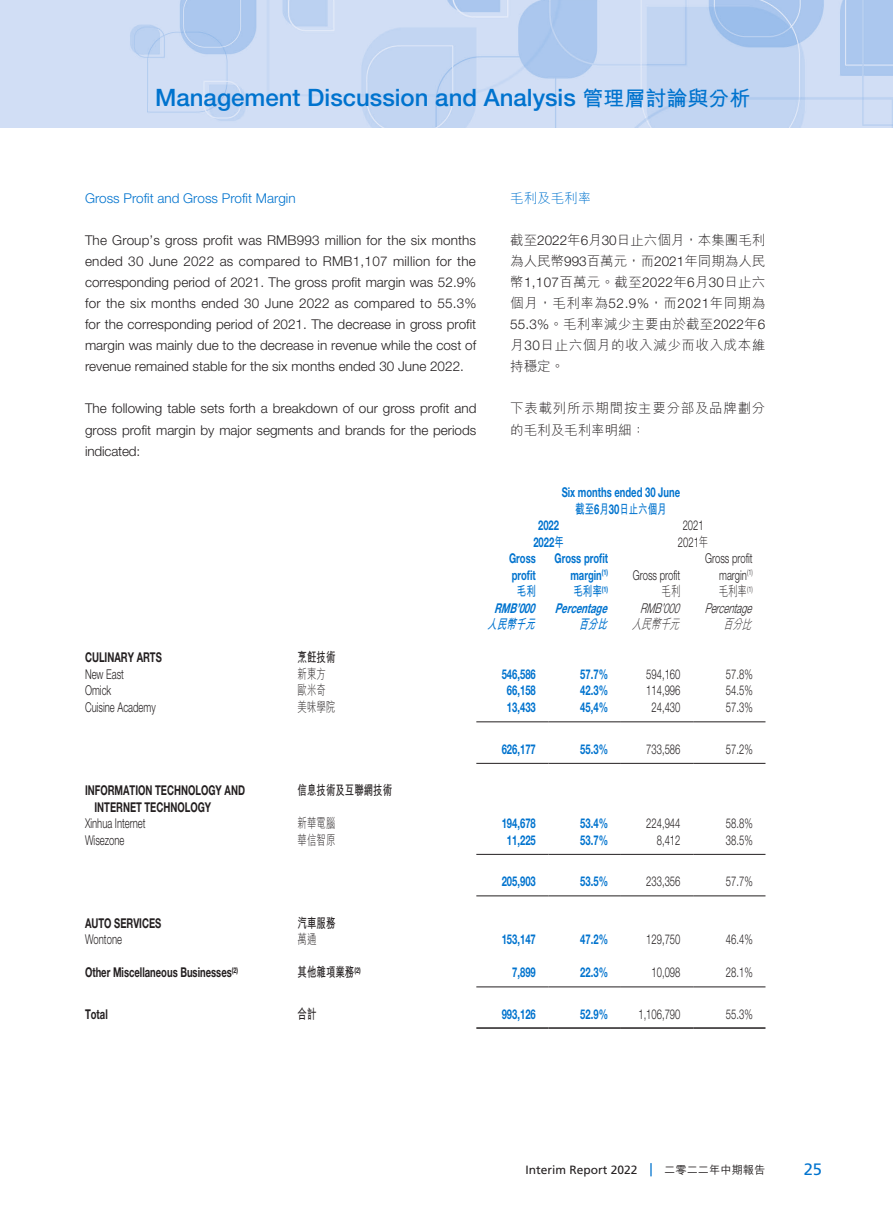
<style>
.page{position:relative;width:893px;height:1212px;background:#fff}
.page>*{position:absolute;margin:0;border:0;box-sizing:border-box;transform-origin:0 0}
.t1{font:500 24px "Helvetica Neue LT Std";color:#0073ce}
.t2{font:16.5px "Frutiger LT Std";color:#0073ce}
.t3{font:300 13.5px/21px "Helvetica Neue LT Std";color:#231f20;text-align:justify}
.t4{font:300 13.5px/16.5px "Helvetica Neue LT Std";color:#231f20;text-align:right;scale:.7 1}
.t5{font:700 13.5px/16.5px "Helvetica Neue LT Std";color:#0073ce;scale:.7 1}
.t6{font:300 13.5px/21px "M Hei HK";letter-spacing:.02em;color:#231f20;text-align:justify}
.t7{font:700 13.5px/16.5px "Helvetica Neue LT Std";color:#231f20;scale:.7 1}
.t8{font:300 13.5px "Helvetica Neue LT Std";color:#0073ce}
.t9{font:700 13.5px "M Hei HK";color:#231f20;scale:.7 1}
.t10{font:300 13.5px "M Hei HK";letter-spacing:.02em;color:#231f20;scale:.7 1}
.t11{font:300 13.5px/21px "M Hei HK";letter-spacing:.055em;color:#231f20}
.t12{font:700 13.5px "M Hei HK";color:#0073ce;scale:.7 1}
.t13{font:italic 700 13.5px "Helvetica Neue LT Std";color:#0073ce;scale:.7 1}
.t14{font:italic 300 13.5px "Helvetica Neue LT Std";color:#231f20;scale:.7 1}
.t15{font:italic 700 13.5px "M Hei HK";color:#0073ce;scale:.7 1}
.t16{font:italic 300 13.5px "M Hei HK";color:#231f20;scale:.7 1}
.t17{font:300 13.5px "M Hei HK";color:#0073ce}
.t18{font:12px "Frutiger LT Std";color:#231f20}
.s1{font-family:"M Hei HK";font-weight:700;font-size:21px}
.s2{font-family:"Helvetica Neue LT Std"}
.s3{font-family:"M Hei HK"}
.s4{font-family:"M Hei HK";font-weight:500;font-size:11.25px}
</style>
<div class="page">
<img style="left:0;top:0;width:893px;height:128px">
<svg style="left:650px;top:1163px;width:2px;height:13px"></svg>
<hr style="left:476px;top:721px;width:73px;height:1px;background:#231f20">
<hr style="left:549px;top:721px;width:72px;height:1px;background:#231f20">
<hr style="left:621px;top:721px;width:72px;height:1px;background:#231f20">
<hr style="left:693px;top:721px;width:72px;height:1px;background:#231f20">
<hr style="left:476px;top:763px;width:73px;height:1px;background:#231f20">
<hr style="left:549px;top:763px;width:72px;height:1px;background:#231f20">
<hr style="left:621px;top:763px;width:72px;height:1px;background:#231f20">
<hr style="left:693px;top:763px;width:72px;height:1px;background:#231f20">
<hr style="left:476px;top:854px;width:73px;height:1px;background:#231f20">
<hr style="left:549px;top:854px;width:72px;height:1px;background:#231f20">
<hr style="left:621px;top:854px;width:72px;height:1px;background:#231f20">
<hr style="left:693px;top:854px;width:72px;height:1px;background:#231f20">
<hr style="left:476px;top:895px;width:73px;height:1px;background:#231f20">
<hr style="left:549px;top:895px;width:72px;height:1px;background:#231f20">
<hr style="left:621px;top:895px;width:72px;height:1px;background:#231f20">
<hr style="left:693px;top:895px;width:72px;height:1px;background:#231f20">
<hr style="left:476px;top:986px;width:73px;height:1px;background:#231f20">
<hr style="left:549px;top:986px;width:72px;height:1px;background:#231f20">
<hr style="left:621px;top:986px;width:72px;height:1px;background:#231f20">
<hr style="left:693px;top:986px;width:72px;height:1px;background:#231f20">
<hr style="left:476px;top:1027px;width:73px;height:2px;background:#231f20">
<hr style="left:549px;top:1027px;width:72px;height:2px;background:#231f20">
<hr style="left:621px;top:1027px;width:72px;height:2px;background:#231f20">
<hr style="left:693px;top:1027px;width:72px;height:2px;background:#231f20">
<h1 class="t1" style="left:155px;top:84px;width:597px">Management Discussion and Analysis <span class="s1">管理層討論與分析</span></h1>
<p class="t8" style="left:85px;top:190px;width:212px">Gross Profit and Gross Profit Margin</p>
<p class="t3" style="left:85px;top:230px;width:393px">The Group’s gross profit was RMB993 million for the six months ended 30 June 2022 as compared to RMB1,107 million for the corresponding period of 2021. The gross profit margin was 52.9% for the six months ended 30 June 2022 as compared to 55.3% for the corresponding period of 2021. The decrease in gross profit margin was mainly due to the decrease in revenue while the cost of revenue remained stable for the six months ended 30 June 2022.</p>
<p class="t3" style="left:85px;top:398px;width:393px">The following table sets forth a breakdown of our gross profit and gross profit margin by major segments and brands for the periods indicated:</p>
<p class="t17" style="left:510px;top:189px;width:82px">毛利及毛利率</p>
<p class="t6" style="left:510px;top:229px;width:257px">截至<span class="s2">2022</span>年<span class="s2">6</span>月<span class="s2">30</span>日止六個月，本集團毛利為人民幣<span class="s2">993</span>百萬元，而<span class="s2">2021</span>年同期為人民幣<span class="s2">1,107</span>百萬元。截至<span class="s2">2022</span>年<span class="s2">6</span>月<span class="s2">30</span>日止六個月，毛利率為<span class="s2">52.9%</span>，而<span class="s2">2021</span>年同期為<span class="s2">55.3%</span>。毛利率減少主要由於截至<span class="s2">2022</span>年<span class="s2">6</span>月<span class="s2">30</span>日止六個月的收入減少而收入成本維持穩定。</p>
<p class="t11" style="left:510px;top:397px;width:257px">下表載列所示期間按主要分部及品牌劃分的毛利及毛利率明細：</p>
<p class="t5" style="left:562px;top:484px;width:171px">Six months ended 30 June</p>
<p class="t12" style="left:575px;top:499px;width:132px">截至<span class="s2">6</span>月<span class="s2">30</span>日止六個月</p>
<p class="t5" style="left:538px;top:517px;width:32px">2022</p>
<p class="t4" style="left:683px;top:517px;width:32px">2021</p>
<p class="t5" style="left:533px;top:534px;width:45px">2022<span class="s3">年</span></p>
<p class="t4" style="left:678px;top:534px;width:45px">2021<span class="s3">年</span></p>
<p class="t5" style="left:509px;top:550px;width:40px">Gross profit</p>
<p class="t5" style="left:555px;top:550px;width:78px;text-align:right">Gross profit margin<sup>(1)</sup></p>
<p class="t4" style="left:705px;top:550px;width:69px">Gross profit margin<sup>(1)</sup></p>
<p class="t4" style="left:633px;top:567px;width:69px">Gross profit</p>
<p class="t12" style="left:517px;top:582px;width:28px">毛利</p>
<p class="t12" style="left:573px;top:582px;width:51px">毛利率<sup>(1)</sup></p>
<p class="t10" style="left:661px;top:582px;width:28px">毛利</p>
<p class="t10" style="left:719px;top:582px;width:50px">毛利率<sup>(1)</sup></p>
<p class="t13" style="left:494px;top:600px;width:169px">RMB’000 Percentage</p>
<p class="t14" style="left:640px;top:600px;width:63px">RMB’000</p>
<p class="t14" style="left:705px;top:600px;width:74px">Percentage</p>
<p class="t15" style="left:487px;top:615px;width:76px">人民幣千元</p>
<p class="t15" style="left:578px;top:615px;width:49px">百分比</p>
<p class="t16" style="left:632px;top:615px;width:76px">人民幣千元</p>
<p class="t16" style="left:723px;top:615px;width:49px">百分比</p>
<p class="t7" style="left:85px;top:649px;width:111px">CULINARY ARTS</p>
<p class="t9" style="left:298px;top:648px;width:55px">烹飪技術</p>
<p class="t4" style="left:85px;top:666px;width:57px">New East</p>
<p class="t10" style="left:298px;top:664px;width:42px">新東方</p>
<p class="t5" style="left:502px;top:666px;width:50px">546,586</p>
<p class="t5" style="left:580px;top:666px;width:41px">57.7%</p>
<p class="t4" style="left:646px;top:666px;width:50px">594,160</p>
<p class="t4" style="left:726px;top:666px;width:40px">57.8%</p>
<p class="t4" style="left:85px;top:682px;width:39px">Omick</p>
<p class="t10" style="left:298px;top:681px;width:42px">歐米奇</p>
<p class="t5" style="left:507px;top:682px;width:43px">66,158</p>
<p class="t5" style="left:580px;top:682px;width:41px">42.3%</p>
<p class="t4" style="left:646px;top:682px;width:50px">114,996</p>
<p class="t4" style="left:726px;top:682px;width:40px">54.5%</p>
<p class="t4" style="left:85px;top:699px;width:103px">Cuisine Academy</p>
<p class="t10" style="left:298px;top:697px;width:56px">美味學院</p>
<p class="t5" style="left:507px;top:699px;width:43px">13,433</p>
<p class="t5" style="left:580px;top:699px;width:41px">45,4%</p>
<p class="t4" style="left:651px;top:699px;width:43px">24,430</p>
<p class="t4" style="left:726px;top:699px;width:40px">57.3%</p>
<p class="t5" style="left:502px;top:740px;width:50px">626,177</p>
<p class="t5" style="left:580px;top:740px;width:41px">55.3%</p>
<p class="t4" style="left:646px;top:740px;width:50px">733,586</p>
<p class="t4" style="left:726px;top:740px;width:40px">57.2%</p>
<p class="t7" style="left:94px;top:782px;width:217px;text-indent:-9px">INFORMATION TECHNOLOGY AND<br>INTERNET TECHNOLOGY</p>
<p class="t9" style="left:298px;top:780px;width:136px">信息技術及互聯網技術</p>
<p class="t4" style="left:85px;top:815px;width:88px">Xinhua Internet</p>
<p class="t10" style="left:298px;top:813px;width:55px">新華電腦</p>
<p class="t5" style="left:502px;top:815px;width:50px">194,678</p>
<p class="t5" style="left:580px;top:815px;width:41px">53.4%</p>
<p class="t4" style="left:646px;top:815px;width:50px">224,944</p>
<p class="t4" style="left:726px;top:815px;width:40px">58.8%</p>
<p class="t4" style="left:85px;top:831px;width:58px">Wisezone</p>
<p class="t10" style="left:298px;top:830px;width:55px">華信智原</p>
<p class="t5" style="left:507px;top:831px;width:43px">11,225</p>
<p class="t5" style="left:580px;top:831px;width:41px">53.7%</p>
<p class="t4" style="left:657px;top:831px;width:35px">8,412</p>
<p class="t4" style="left:726px;top:831px;width:40px">38.5%</p>
<p class="t5" style="left:502px;top:873px;width:50px">205,903</p>
<p class="t5" style="left:580px;top:873px;width:41px">53.5%</p>
<p class="t4" style="left:646px;top:873px;width:50px">233,356</p>
<p class="t4" style="left:726px;top:873px;width:40px">57.7%</p>
<p class="t7" style="left:85px;top:914px;width:111px">AUTO SERVICES</p>
<p class="t9" style="left:298px;top:913px;width:55px">汽車服務</p>
<p class="t4" style="left:85px;top:931px;width:54px">Wontone</p>
<p class="t10" style="left:298px;top:929px;width:29px">萬通</p>
<p class="t5" style="left:502px;top:931px;width:50px">153,147</p>
<p class="t5" style="left:580px;top:931px;width:41px">47.2%</p>
<p class="t4" style="left:646px;top:931px;width:50px">129,750</p>
<p class="t4" style="left:726px;top:931px;width:40px">46.4%</p>
<p class="t7" style="left:85px;top:964px;width:220px">Other Miscellaneous Businesses<sup>(2)</sup></p>
<p class="t9" style="left:298px;top:962px;width:92px">其他雜項業務<sup>(2)</sup></p>
<p class="t5" style="left:512px;top:964px;width:35px">7,899</p>
<p class="t5" style="left:580px;top:964px;width:41px">22.3%</p>
<p class="t4" style="left:651px;top:964px;width:43px">10,098</p>
<p class="t4" style="left:726px;top:964px;width:40px">28.1%</p>
<p class="t7" style="left:85px;top:1005px;width:34px">Total</p>
<p class="t9" style="left:298px;top:1004px;width:29px">合計</p>
<p class="t5" style="left:502px;top:1005px;width:50px">993,126</p>
<p class="t5" style="left:580px;top:1005px;width:41px">52.9%</p>
<p class="t4" style="left:638px;top:1005px;width:62px">1,106,790</p>
<p class="t4" style="left:726px;top:1005px;width:40px">55.3%</p>
<p class="t18" style="left:525px;top:1162px;width:241px">Interim Report 2022 <span class="s4">二零二二年中期報告</span></p>
<p class="t2" style="left:804px;top:1159px;width:20px">25</p>
</div>
